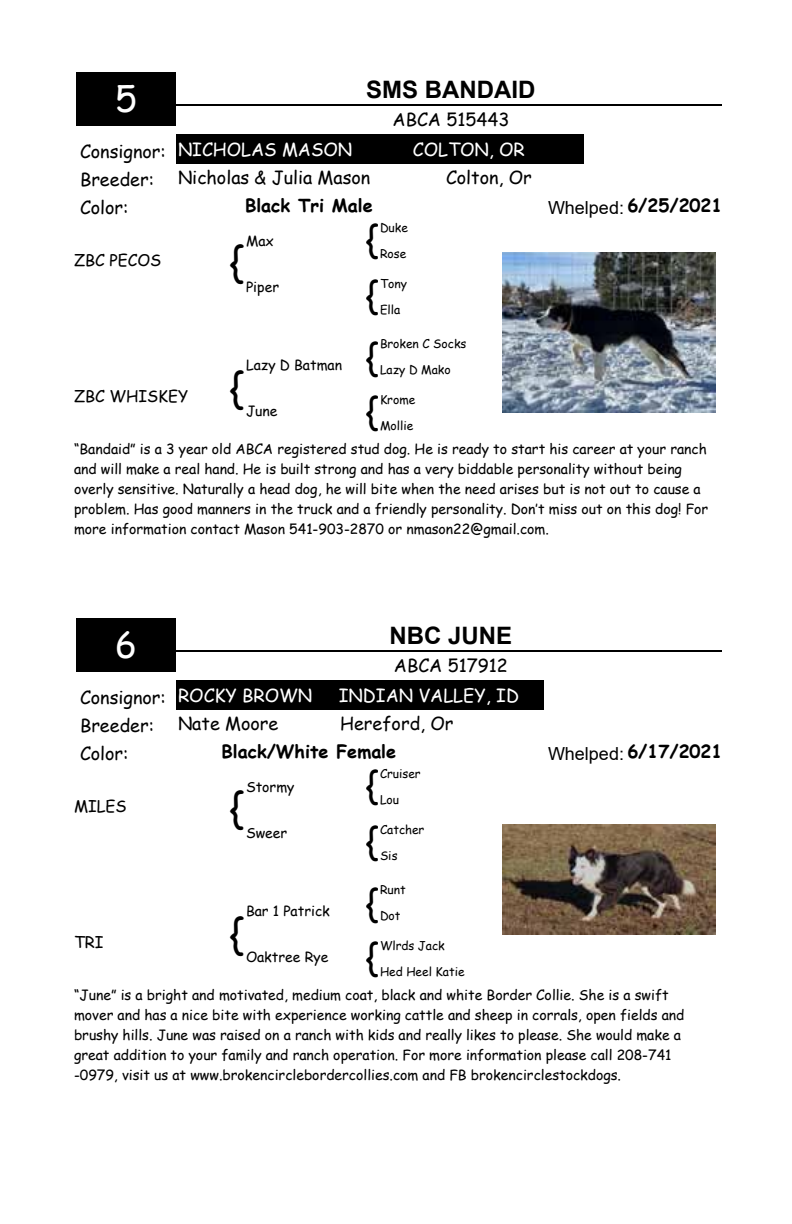
<style>
.page{position:relative;width:792px;height:1224px;background:#fff}
.page>*{position:absolute;margin:0;border:0;box-sizing:border-box;transform-origin:0 0}
.t1{font:40px "Comic Sans MS";color:#000}
.t2{font:36px/62px "Comic Sans MS";color:#000}
.t3{font:36px "Comic Sans MS";color:#fff}
.t4{font:700 24px "Arial";color:#000}
.t5{font:18px/28px "Comic Sans MS";color:#000}
.t6{font:700 18px "Comic Sans MS";color:#000}
.t7{font:18px "Comic Sans MS";color:#fff}
.t8{font:18px "Arial";color:#000}
.t9{font:16px "Comic Sans MS";color:#000}
.t10{font:14px/20px "Comic Sans MS";color:#000}
.t11{font:12px/26px "Comic Sans MS";color:#000}
</style>
<div class="page">
<div style="left:76px;top:72px;width:100px;height:54px;background:#000"></div>
<hr style="left:176px;top:104px;width:546px;height:2px;background:#000">
<img style="left:502px;top:252px;width:214px;height:161px">
<div style="left:354px;top:134px;width:230px;height:30px;background:#000"></div>
<div style="left:176px;top:134px;width:180px;height:30px;background:#000"></div>
<div style="left:76px;top:618px;width:100px;height:54px;background:#000"></div>
<hr style="left:176px;top:650px;width:546px;height:2px;background:#000">
<img style="left:502px;top:824px;width:214px;height:110px">
<div style="left:314px;top:680px;width:230px;height:30px;background:#000"></div>
<div style="left:176px;top:680px;width:140px;height:30px;background:#000"></div>
<h2 class="t3" style="left:115px;top:72px;width:23px">5</h2>
<h3 class="t4" style="left:366px;top:73px;width:171px">SMS BANDAID</h3>
<p class="t5" style="left:393px;top:105px;width:118px">ABCA 515443</p>
<p class="t5" style="left:80px;top:137px;width:87px">Consignor:<br>Breeder:<br>Color:</p>
<p class="t7" style="left:178px;top:136px;width:176px">NICHOLAS MASON</p>
<p class="t7" style="left:413px;top:136px;width:114px">COLTON, OR</p>
<p class="t5" style="left:178px;top:163px;width:194px">Nicholas &amp; Julia Mason</p>
<p class="t6" style="left:245px;top:192px;width:129px">Black Tri Male</p>
<p class="t6" style="left:627px;top:192px;width:97px">6/25/2021</p>
<p class="t5" style="left:446px;top:163px;width:87px">Colton, Or</p>
<p class="t8" style="left:548px;top:195px;width:78px">Whelped:</p>
<h2 class="t2" style="left:366px;top:207px;width:15px">{</h2>
<p class="t11" style="left:380px;top:214px;width:29px">Duke<br>Rose</p>
<p class="t10" style="left:246px;top:230px;width:29px">Max</p>
<p class="t10" style="left:246px;top:276px;width:35px">Piper</p>
<h1 class="t1" style="left:230px;top:232px;width:16px">{</h1>
<p class="t9" style="left:74px;top:248px;width:89px">ZBC PECOS</p>
<p class="t11" style="left:380px;top:270px;width:28px">Tony<br>Ella</p>
<h2 class="t2" style="left:366px;top:263px;width:15px">{ {</h2>
<h2 class="t2" style="left:366px;top:379px;width:15px">{</h2>
<p class="t11" style="left:380px;top:330px;width:88px">Broken C Socks<br>Lazy D Mako</p>
<p class="t11" style="left:380px;top:386px;width:37px">Krome<br>Mollie</p>
<p class="t10" style="left:74px;top:438px;width:636px">“Bandaid” is a 3 year old ABCA registered stud dog. He is ready to start his career at your ranch and will make a real hand. He is built strong and has a very biddable personality without being overly sensitive. Naturally a head dog, he will bite when the need arises but is not out to cause a problem. Has good manners in the truck and a friendly personality. Don’t miss out on this dog! For more information contact Mason 541-903-2870 or nmason22@gmail.com.</p>
<p class="t10" style="left:246px;top:354px;width:98px">Lazy D Batman</p>
<p class="t10" style="left:246px;top:400px;width:33px">June</p>
<h1 class="t1" style="left:230px;top:358px;width:16px">{</h1>
<p class="t9" style="left:74px;top:384px;width:116px">ZBC WHISKEY</p>
<h2 class="t3" style="left:115px;top:618px;width:23px">6</h2>
<h3 class="t4" style="left:390px;top:619px;width:124px">NBC JUNE</h3>
<p class="t5" style="left:394px;top:651px;width:115px">ABCA 517912</p>
<p class="t5" style="left:80px;top:683px;width:87px">Consignor:<br>Breeder:<br>Color:</p>
<p class="t7" style="left:178px;top:682px;width:136px">ROCKY BROWN</p>
<p class="t7" style="left:339px;top:682px;width:182px">INDIAN VALLEY, ID</p>
<p class="t5" style="left:340px;top:709px;width:115px">Hereford, Or</p>
<p class="t5" style="left:178px;top:709px;width:102px">Nate Moore</p>
<p class="t6" style="left:222px;top:738px;width:176px">Black/White Female</p>
<p class="t6" style="left:627px;top:738px;width:97px">6/17/2021</p>
<p class="t8" style="left:548px;top:741px;width:78px">Whelped:</p>
<h2 class="t2" style="left:366px;top:753px;width:15px">{</h2>
<p class="t11" style="left:380px;top:760px;width:42px">Cruiser<br>Lou</p>
<p class="t10" style="left:246px;top:776px;width:50px">Stormy</p>
<p class="t10" style="left:246px;top:822px;width:43px">Sweer</p>
<h1 class="t1" style="left:230px;top:778px;width:16px">{</h1>
<p class="t9" style="left:74px;top:794px;width:54px">MILES</p>
<p class="t11" style="left:380px;top:816px;width:46px">Catcher<br>Sis</p>
<h2 class="t2" style="left:366px;top:809px;width:15px">{ {</h2>
<h2 class="t2" style="left:366px;top:925px;width:15px">{</h2>
<p class="t11" style="left:380px;top:876px;width:27px">Runt<br>Dot</p>
<p class="t11" style="left:380px;top:932px;width:86px">Wlrds Jack<br>Hed Heel Katie</p>
<p class="t10" style="left:74px;top:984px;width:612px">“June” is a bright and motivated, medium coat, black and white Border Collie. She is a swift mover and has a nice bite with experience working cattle and sheep in corrals, open fields and brushy hills. June was raised on a ranch with kids and really likes to please. She would make a great addition to your family and ranch operation. For more information please call 208-741 -0979, visit us at www.brokencirclebordercollies.com and FB brokencirclestockdogs.</p>
<p class="t10" style="left:246px;top:900px;width:85px">Bar 1 Patrick</p>
<p class="t10" style="left:246px;top:946px;width:84px">Oaktree Rye</p>
<h1 class="t1" style="left:230px;top:904px;width:16px">{</h1>
<p class="t9" style="left:74px;top:930px;width:31px">TRI</p>
</div>
